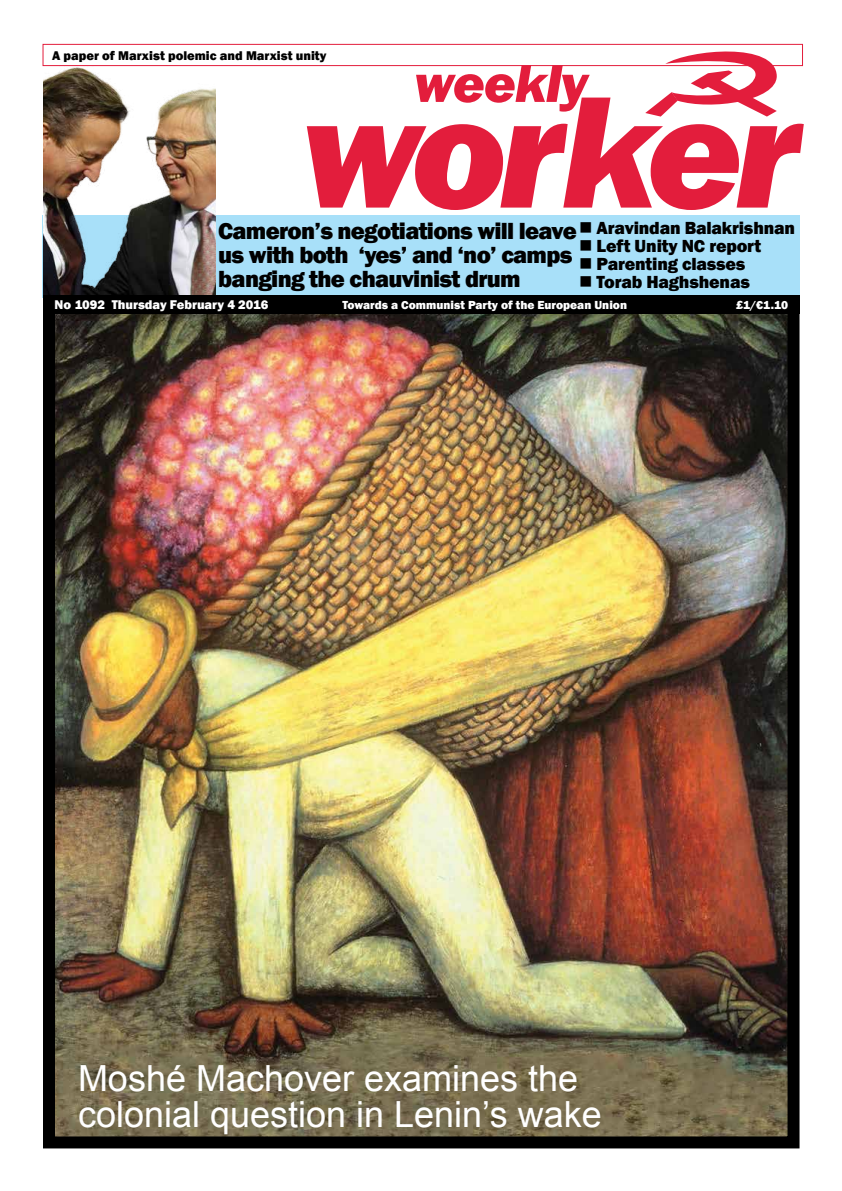
<style>
.page{position:relative;width:842px;height:1191px;background:#fff}
.page>*{position:absolute;margin:0;border:0;box-sizing:border-box;transform-origin:0 0}
.t1{font:italic 800 165px "Franklin Gothic";letter-spacing:-.05em;color:#e31d3c}
.t2{font:italic 800 55px "Franklin Gothic";letter-spacing:-.02em;color:#e31d3c}
.t3{font:36px/36px "Arial";color:#fff}
.t4{font:800 24px/24px "Franklin Gothic";letter-spacing:-.03em;color:#000}
.t5{font:800 18px "Franklin Gothic";letter-spacing:-.01em;color:#000}
.t6{font:800 13px "Franklin Gothic";color:#000}
.t7{font:800 13px "Franklin Gothic";color:#fff}
.t8{font:800 12px "Franklin Gothic";color:#fff}
</style>
<div class="page">
<div style="left:43px;top:44px;width:760px;height:22px;border:1px solid #e31d3c"></div>
<svg style="left:645px;top:43px;width:132px;height:74px"></svg>
<div style="left:43px;top:215px;width:756px;height:83px;background:#a8e0f9"></div>
<img style="left:43px;top:66px;width:172px;height:229px">
<img style="left:56px;top:314px;width:730px;height:821px">
<div style="left:43px;top:295px;width:756px;height:853px;border:12px solid #000"></div>
<div style="left:43px;top:295px;width:756px;height:19px;background:#000"></div>
<p class="t6" style="left:52px;top:47px;width:276px">A paper of Marxist polemic and Marxist unity</p>
<h2 class="t2" style="left:414px;top:47px;width:175px">weekly</h2>
<h1 class="t1" style="left:301px;top:44px;width:500px">worker</h1>
<p class="t5" style="left:579px;top:217px;width:218px">■ Aravindan Balakrishnan</p>
<p class="t5" style="left:579px;top:235px;width:183px">■ Left Unity NC report</p>
<p class="t5" style="left:579px;top:253px;width:168px">■ Parenting classes</p>
<p class="t5" style="left:579px;top:271px;width:172px">■ Torab Haghshenas</p>
<p class="t4" style="left:218px;top:219px;width:360px">Cameron’s negotiations will leave us with both ‘yes’ and ‘no’ camps banging the chauvinist drum</p>
<p class="t7" style="left:54px;top:296px;width:216px">No 1092 Thursday February 4 2016</p>
<p class="t8" style="left:342px;top:297px;width:286px">Towards a Communist Party of the European Union</p>
<p class="t8" style="left:736px;top:297px;width:54px">£1/€1.10</p>
<h3 class="t3" style="left:78px;top:1061px;width:525px">Moshé Machover examines the colonial question in Lenin’s wake</h3>
</div>
